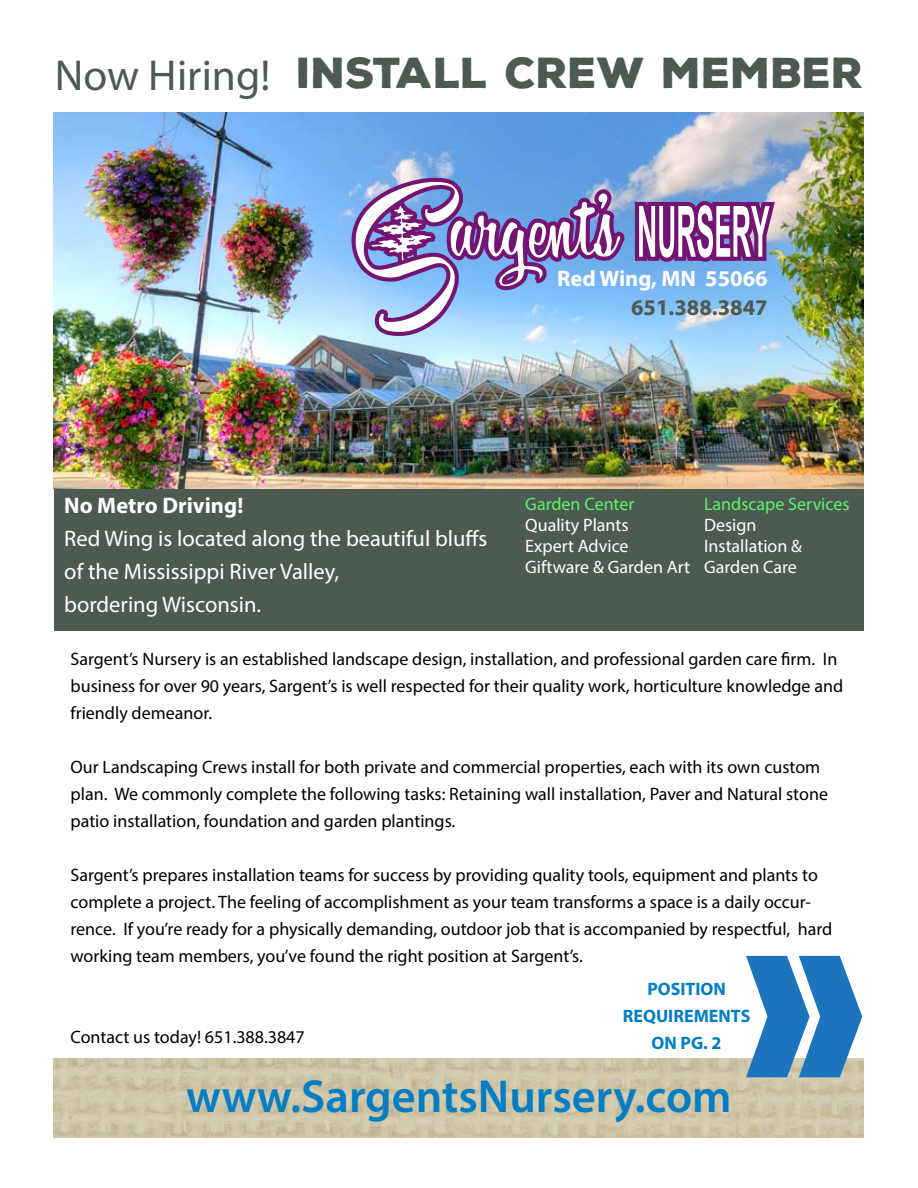
<style>
.page{position:relative;width:918px;height:1188px;background:#fff}
.page>*{position:absolute;margin:0;border:0;box-sizing:border-box;transform-origin:0 0}
.t1{font:600 46.5px "Myriad Pro";color:#007dc3}
.t2{font:900 42px "Nexa Rust Sans";color:#4c5a52}
.t3{font:22.5px/33px "Myriad Pro";color:#fff}
.t4{font:700 22.5px "Myriad Pro";color:#fff}
.t5{font:700 22.5px "Myriad Pro";color:#4c5a52}
.t6{font:18px/27px "Myriad Pro";color:#000}
.t7{font:18px/21px "Myriad Pro";color:#fff}
.t8{font:18px "Myriad Pro";color:#5df368}
.t9{font:700 18px/27px "Myriad Pro";color:#007dc3;text-align:center}
.s1{font-family:"Myriad Pro";font-weight:400;font-size:43.5px}
</style>
<div class="page">
<img style="left:54px;top:1058px;width:810px;height:80px">
<div style="left:54px;top:488px;width:810px;height:143px;background:#4c5a52"></div>
<img style="left:54px;top:113px;width:810px;height:375px">
<svg style="left:352px;top:178px;width:279px;height:158px;background:#8bbaea"></svg>
<svg style="left:631px;top:155px;width:144px;height:153px;background:#9ba0ce"></svg>
<svg style="left:352px;top:178px;width:269px;height:156px;background:#95a0d6"></svg>
<svg style="left:746px;top:956px;width:116px;height:121px"></svg>
<h2 class="t2" style="left:55px;top:44px;width:810px"><span class="s1">Now Hiring!</span> INSTALL CREW MEMBER</h2>
<p class="t4" style="left:557px;top:264px;width:212px">Red Wing, MN 55066</p>
<p class="t5" style="left:631px;top:292px;width:138px">651.388.3847</p>
<p class="t8" style="left:525px;top:493px;width:111px">Garden Center</p>
<p class="t7" style="left:525px;top:514px;width:166px">Quality Plants<br>Expert Advice<br>Giftware &amp; Garden Art</p>
<p class="t8" style="left:704px;top:493px;width:147px">Landscape Services</p>
<p class="t7" style="left:704px;top:514px;width:100px">Design<br>Installation &amp;<br>Garden Care</p>
<p class="t4" style="left:64px;top:491px;width:181px">No Metro Driving!</p>
<p class="t3" style="left:64px;top:522px;width:425px">Red Wing is located along the beautiful bluffs of the Mississippi River Valley,<br>bordering Wisconsin.</p>
<p class="t6" style="left:71px;top:645px;width:774px">Sargent’s Nursery is an established landscape design, installation, and professional garden care firm. In business for over 90 years, Sargent’s is well respected for their quality work, horticulture knowledge and friendly demeanor.</p>
<p class="t6" style="left:71px;top:753px;width:759px">Our Landscaping Crews install for both private and commercial properties, each with its own custom plan. We commonly complete the following tasks: Retaining wall installation, Paver and Natural stone patio installation, foundation and garden plantings.</p>
<p class="t6" style="left:71px;top:861px;width:763px">Sargent’s prepares installation teams for success by providing quality tools, equipment and plants to complete a project. The feeling of accomplishment as your team transforms a space is a daily occur&shy;rence. If you’re ready for a physically demanding, outdoor job that is accompanied by respectful, hard working team members, you’ve found the right position at Sargent’s.</p>
<p class="t6" style="left:71px;top:1023px;width:236px">Contact us today! 651.388.3847</p>
<p class="t9" style="left:623px;top:975px;width:129px">POSITION<br>REQUIREMENTS<br>ON PG. 2</p>
<h1 class="t1" style="left:186px;top:1067px;width:547px">www.SargentsNursery.com</h1>
</div>
